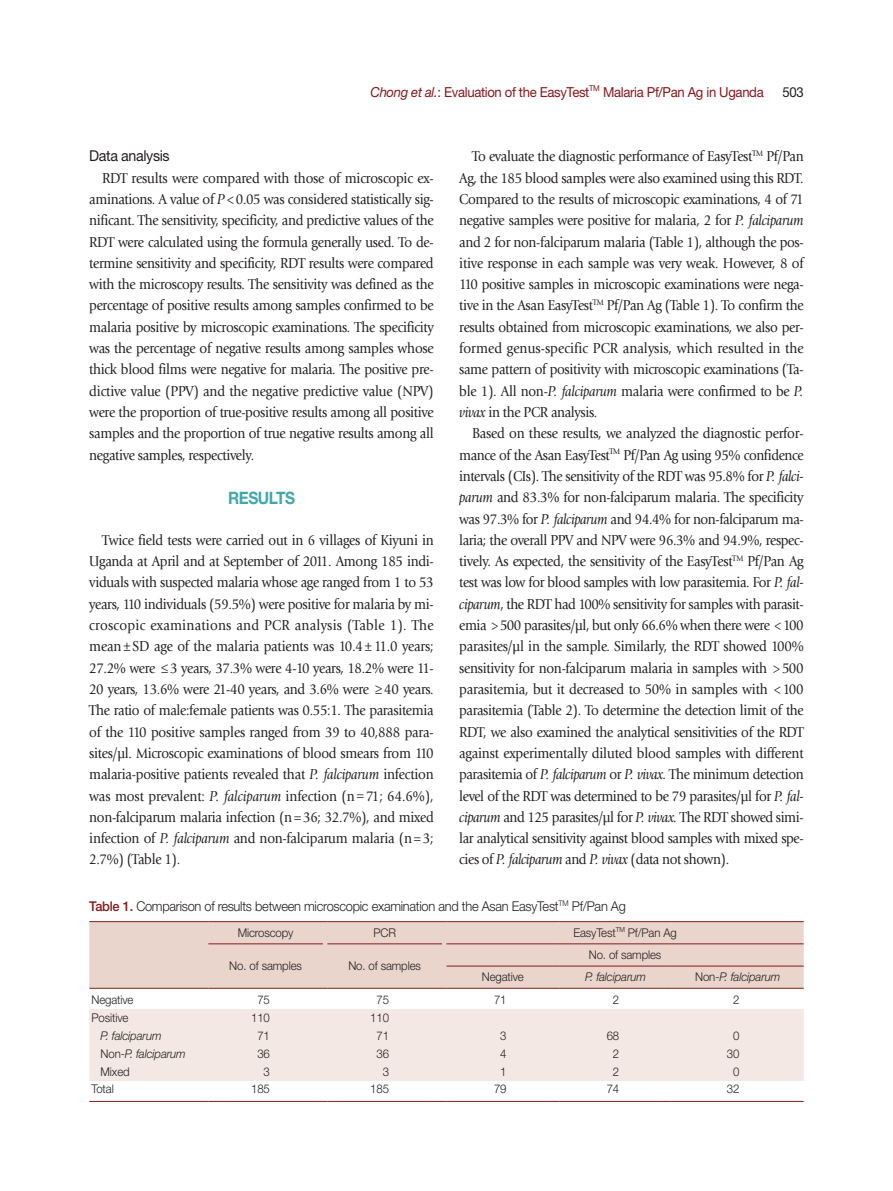
<style>
.page{position:relative;width:893px;height:1191px;background:#fff}
.page>*{position:absolute;margin:0;border:0;box-sizing:border-box;transform-origin:0 0}
.본문_대제목{font:700 17.1px "Helvetica Neue LT Std";letter-spacing:-.025em;color:#41a7a9;scale:.9 1}
.본문{font:15px/21.3px "Giovanni Std";letter-spacing:-.025em;color:#231f20;text-align:justify;scale:.9 1}
.본문_중제목{font:15px "Helvetica Neue LT Std";letter-spacing:-.025em;color:#231f20;scale:.95 1}
.하시라{font:13.8px "Helvetica Neue LT Std";letter-spacing:-.025em;color:#88181b;scale:.95 1}
.하시라-2{font:13.8px "Helvetica Neue LT Std";color:#231f20;scale:.95 1}
.표_제목__그림_설명{font:300 13.5px "Helvetica Neue LT Std";letter-spacing:-.02em;color:#231f20;scale:.95 1}
.표_본문{font:300 12px "Helvetica Neue LT Std";letter-spacing:-.01em;color:#231f20;scale:.95 1}
.표_본문-2{font:italic 300 12px "Helvetica Neue LT Std";letter-spacing:-.01em;color:#231f20;scale:.95 1}
.s1{font-style:italic}
.s2{font-family:"Minion Pro"}
.s3{font-weight:500;color:#88181b}
.s4{font-style:normal}
</style>
<div class="page">
<div style="left:89px;top:922px;width:715px;height:66px;background:#ead5cc"></div>
<hr style="left:208px;top:943px;width:115px;height:1px;background:#88181b">
<hr style="left:327px;top:943px;width:115px;height:1px;background:#88181b">
<hr style="left:446px;top:943px;width:113px;height:1px;background:#88181b">
<hr style="left:559px;top:943px;width:113px;height:1px;background:#88181b">
<hr style="left:672px;top:943px;width:132px;height:1px;background:#88181b">
<hr style="left:446px;top:965px;width:113px;height:1px;background:#88181b">
<hr style="left:559px;top:965px;width:113px;height:1px;background:#88181b">
<hr style="left:672px;top:965px;width:132px;height:1px;background:#88181b">
<hr style="left:89px;top:921px;width:119px;height:1px;background:#88181b">
<hr style="left:208px;top:921px;width:115px;height:1px;background:#88181b">
<hr style="left:327px;top:921px;width:115px;height:1px;background:#88181b">
<hr style="left:446px;top:921px;width:113px;height:1px;background:#88181b">
<hr style="left:559px;top:921px;width:113px;height:1px;background:#88181b">
<hr style="left:672px;top:921px;width:132px;height:1px;background:#88181b">
<hr style="left:89px;top:1101px;width:119px;height:1px;background:#88181b">
<hr style="left:208px;top:1101px;width:115px;height:1px;background:#88181b">
<hr style="left:327px;top:1101px;width:115px;height:1px;background:#88181b">
<hr style="left:446px;top:1101px;width:113px;height:1px;background:#88181b">
<hr style="left:559px;top:1101px;width:113px;height:1px;background:#88181b">
<hr style="left:672px;top:1101px;width:132px;height:1px;background:#88181b">
<svg style="left:89px;top:988px;width:715px;height:92px"></svg>
<p class="하시라" style="left:371px;top:83px;width:415px"><span class="s1">Chong et al.</span>: Evaluation of the EasyTest<sup>TM</sup> Malaria Pf/Pan Ag in Uganda</p>
<p class="하시라-2" style="left:782px;top:83px;width:24px">503</p>
<p class="본문" style="left:459px;top:146px;width:384px;text-indent:13px">To evaluate the diagnostic performance of EasyTest<sup>TM</sup> Pf/Pan Ag, the 185 blood samples were also examined using this RDT.<br>Compared to the results of microscopic examinations, 4 of 71 negative samples were positive for malaria, 2 for <span class="s1">P. falciparum </span>and 2 for non-falciparum malaria (Table 1), although the pos&shy;itive response in each sample was very weak. However, 8 of 110 positive samples in microscopic examinations were nega&shy;tive in the Asan EasyTest<sup>TM</sup> Pf/Pan Ag (Table 1). To confirm the results obtained from microscopic examinations, we also per&shy;formed genus-specific PCR analysis, which resulted in the same pattern of positivity with microscopic examinations (Ta&shy;ble 1). All non-<span class="s1">P. falciparum</span> malaria were confirmed to be <span class="s1">P. vivax</span> in the PCR analysis.</p>
<p class="본문" style="left:459px;top:423px;width:384px;text-indent:13px">Based on these results, we analyzed the diagnostic perfor&shy;mance of the Asan EasyTest<sup>TM</sup> Pf/Pan Ag using 95% confidence intervals (CIs). The sensitivity of the RDT was 95.8% for <span class="s1">P. falci&shy;parum</span> and 83.3% for non-falciparum malaria. The specificity was 97.3% for <span class="s1">P. falciparum</span> and 94.4% for non-falciparum ma&shy;laria; the overall PPV and NPV were 96.3% and 94.9%, respec&shy;tively. As expected, the sensitivity of the EasyTest<sup>TM</sup> Pf/Pan Ag test was low for blood samples with low parasitemia. For <span class="s1">P. fal&shy;ciparum</span>, the RDT had 100% sensitivity for samples with parasit&shy;emia <span class="s2">&gt;</span>500 parasites/µl, but only 66.6% when there were <span class="s2">&lt;</span>100 parasites/µl in the sample. Similarly, the RDT showed 100% sensitivity for non-falciparum malaria in samples with <span class="s2">&gt;</span>500 parasitemia, but it decreased to 50% in samples with <span class="s2">&lt;</span>100 parasitemia (Table 2). To determine the detection limit of the RDT, we also examined the analytical sensitivities of the RDT against experimentally diluted blood samples with different parasitemia of <span class="s1">P. falciparum</span> or <span class="s1">P. vivax.</span> The minimum detection level of the RDT was determined to be 79 parasites/µl for <span class="s1">P. fal&shy;ciparum</span> and 125 parasites/µl for <span class="s1">P. vivax.</span> The RDT showed simi&shy;lar analytical sensitivity against blood samples with mixed spe&shy;cies of <span class="s1">P. falciparum</span> and <span class="s1">P. vivax</span> (data not shown).</p>
<p class="표_제목__그림_설명" style="left:89px;top:897px;width:566px"><span class="s3">Table 1.</span> Comparison of results between microscopic examination and the Asan EasyTest<sup>TM</sup> Pf/Pan Ag</p>
<p class="표_본문" style="left:238px;top:925px;width:60px">Microscopy</p>
<p class="표_본문" style="left:373px;top:925px;width:25px">PCR</p>
<p class="표_본문" style="left:573px;top:925px;width:110px">EasyTest<sup>TM</sup> Pf/Pan Ag</p>
<p class="표_본문" style="left:229px;top:958px;width:78px">No. of samples</p>
<p class="표_본문" style="left:348px;top:958px;width:78px">No. of samples</p>
<p class="본문_중제목" style="left:89px;top:147px;width:86px">Data analysis</p>
<p class="본문" style="left:89px;top:167px;width:384px;text-indent:13px">RDT results were compared with those of microscopic ex&shy;aminations. A value of <span class="s1">P</span> <span class="s2">&lt;</span>0.05 was considered statistically sig&shy;nificant. The sensitivity, specificity, and predictive values of the RDT were calculated using the formula generally used. To de&shy;termine sensitivity and specificity, RDT results were compared with the microscopy results. The sensitivity was defined as the percentage of positive results among samples confirmed to be malaria positive by microscopic examinations. The specificity was the percentage of negative results among samples whose thick blood films were negative for malaria. The positive pre&shy;dictive value (PPV) and the negative predictive value (NPV) were the proportion of true-positive results among all positive samples and the proportion of true negative results among all negative samples, respectively.</p>
<p class="본문_대제목" style="left:228px;top:487px;width:76px">RESULTS</p>
<p class="본문" style="left:89px;top:529px;width:384px;text-indent:13px">Twice field tests were carried out in 6 villages of Kiyuni in Uganda at April and at September of 2011. Among 185 indi&shy;viduals with suspected malaria whose age ranged from 1 to 53 years, 110 individuals (59.5%) were positive for malaria by mi&shy;croscopic examinations and PCR analysis (Table 1). The mean<span class="s2">±</span>SD age of the malaria patients was 10.4<span class="s2">±</span>11.0 years; 27.2% were <span class="s2">≤</span>3 years, 37.3% were 4-10 years, 18.2% were 11- 20 years, 13.6% were 21-40 years, and 3.6% were <span class="s2">≥</span>40 years.<br>The ratio of male:female patients was 0.55:1. The parasitemia of the 110 positive samples ranged from 39 to 40,888 para&shy;sites/µl. Microscopic examinations of blood smears from 110 malaria-positive patients revealed that <span class="s1">P. falciparum</span> infection was most prevalent: <span class="s1">P. falciparum</span> infection (n<span class="s2">=</span>71; 64.6%), non-falciparum malaria infection (n<span class="s2">=</span>36; 32.7%), and mixed infection of <span class="s1">P. falciparum</span> and non-falciparum malaria (n<span class="s2">=</span>3; 2.7%) (Table 1).</p>
<p class="표_본문" style="left:589px;top:947px;width:78px">No. of samples</p>
<p class="표_본문" style="left:482px;top:969px;width:46px">Negative</p>
<p class="표_본문-2" style="left:585px;top:969px;width:66px">P. falciparum</p>
<p class="표_본문-2" style="left:695px;top:969px;width:91px"><span class="s4">Non-</span>P. falciparum</p>
<p class="표_본문" style="left:91px;top:992px;width:46px">Negative</p>
<p class="표_본문" style="left:257px;top:992px;width:15px">75</p>
<p class="표_본문" style="left:376px;top:992px;width:15px">75</p>
<p class="표_본문" style="left:494px;top:992px;width:15px">71</p>
<p class="표_본문" style="left:613px;top:992px;width:8px">2</p>
<p class="표_본문" style="left:733px;top:992px;width:8px">2</p>
<p class="표_본문" style="left:91px;top:1010px;width:40px">Positive</p>
<p class="표_본문" style="left:251px;top:1010px;width:21px">110</p>
<p class="표_본문" style="left:370px;top:1010px;width:21px">110</p>
<p class="표_본문-2" style="left:101px;top:1028px;width:66px">P. falciparum</p>
<p class="표_본문" style="left:257px;top:1028px;width:15px">71</p>
<p class="표_본문" style="left:376px;top:1028px;width:15px">71</p>
<p class="표_본문" style="left:500px;top:1028px;width:8px">3</p>
<p class="표_본문" style="left:607px;top:1028px;width:15px">68</p>
<p class="표_본문" style="left:733px;top:1028px;width:8px">0</p>
<p class="표_본문-2" style="left:101px;top:1046px;width:91px"><span class="s4">Non-</span>P. falciparum</p>
<p class="표_본문" style="left:257px;top:1046px;width:15px">36</p>
<p class="표_본문" style="left:376px;top:1046px;width:15px">36</p>
<p class="표_본문" style="left:500px;top:1046px;width:8px">4</p>
<p class="표_본문" style="left:613px;top:1046px;width:8px">2</p>
<p class="표_본문" style="left:727px;top:1046px;width:15px">30</p>
<p class="표_본문" style="left:101px;top:1064px;width:32px">Mixed</p>
<p class="표_본문" style="left:264px;top:1064px;width:8px">3</p>
<p class="표_본문" style="left:383px;top:1064px;width:8px">3</p>
<p class="표_본문" style="left:500px;top:1064px;width:8px">1</p>
<p class="표_본문" style="left:613px;top:1064px;width:8px">2</p>
<p class="표_본문" style="left:733px;top:1064px;width:8px">0</p>
<p class="표_본문" style="left:91px;top:1081px;width:25px">Total</p>
<p class="표_본문" style="left:251px;top:1081px;width:21px">185</p>
<p class="표_본문" style="left:370px;top:1081px;width:21px">185</p>
<p class="표_본문" style="left:494px;top:1081px;width:15px">79</p>
<p class="표_본문" style="left:607px;top:1081px;width:15px">74</p>
<p class="표_본문" style="left:727px;top:1081px;width:15px">32</p>
</div>
